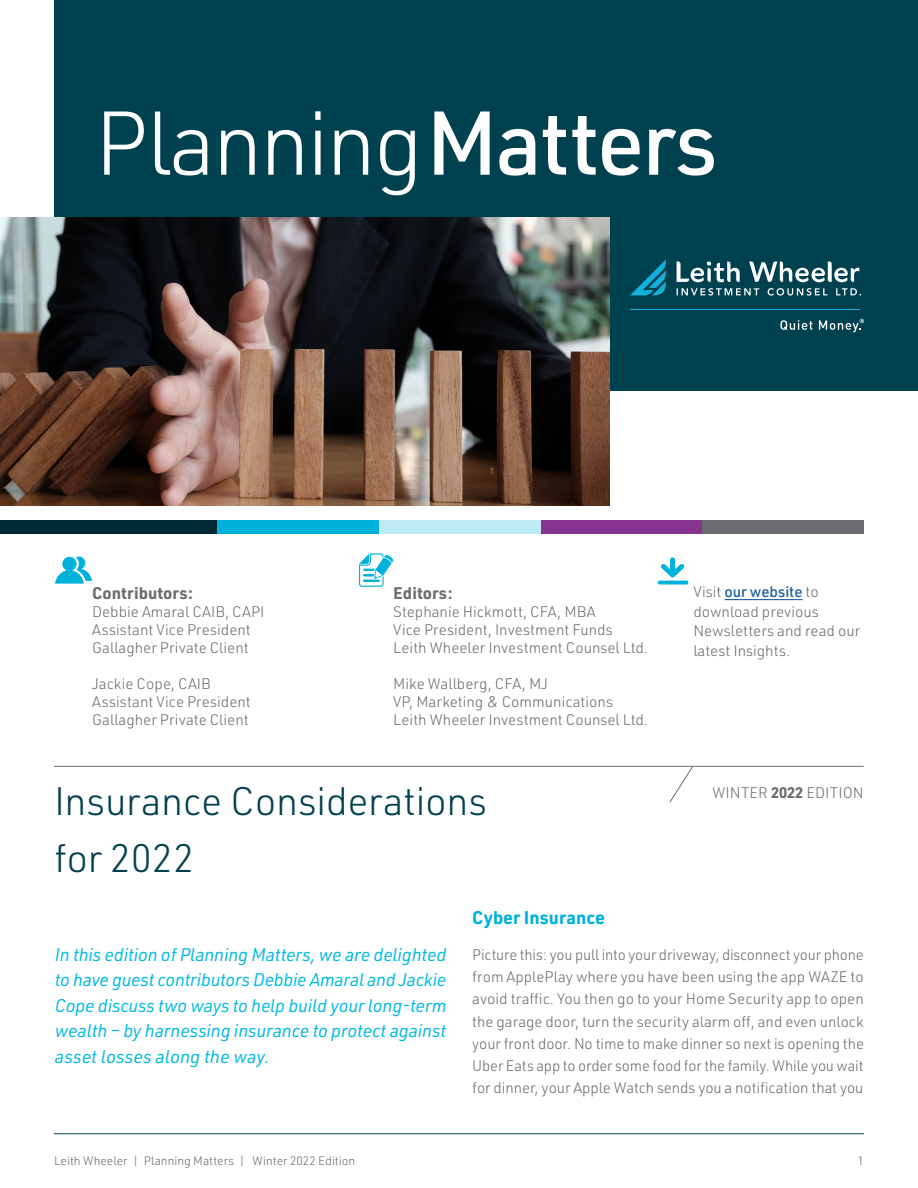
<style>
.page{position:relative;width:918px;height:1188px;background:#fff}
.page>*{position:absolute;margin:0;border:0;box-sizing:border-box;transform-origin:0 0}
.t1{font:300 88.5px "URWDIN";letter-spacing:-.03em;color:#fff}
.New_Justified{font:300 39px "URWDIN";letter-spacing:-.005em;color:#004150}
.New_Justified-2{font:italic 18px/25.5px "URWDIN";letter-spacing:-.01em;color:#00b9e3;text-align:justify}
.New_Justified-3{font:700 18px "URWDIN";color:#00b1dc}
.t2{font:700 16.5px "URWDIN";color:#6c6d70}
.New_Justified-4{font:300 15px/22.2px "URWDIN";color:#6c6d70}
.t3{font:300 12px "URWDIN";color:#6c6d70}
.s1{font-weight:500}
.s2{font-weight:500;color:#175d9e}
.s3{font-weight:700}
</style>
<div class="page">
<div style="left:54px;top:0;width:864px;height:391px;background:#004150"></div>
<img style="left:0;top:218px;width:609px;height:287px">
<hr style="left:54px;top:766px;width:810px;height:1px;background:#6c6d70">
<svg style="left:669px;top:766px;width:25px;height:37px"></svg>
<svg style="left:630px;top:259px;width:36px;height:37px"></svg>
<svg style="left:780px;top:320px;width:33px;height:10px"></svg>
<hr style="left:630px;top:309px;width:229px;height:1px;background:#13b0db">
<svg style="left:677px;top:261px;width:182px;height:21px"></svg>
<svg style="left:677px;top:288px;width:184px;height:8px"></svg>
<svg style="left:819px;top:319px;width:45px;height:13px"></svg>
<svg style="left:658px;top:557px;width:30px;height:28px"></svg>
<svg style="left:359px;top:553px;width:35px;height:34px"></svg>
<svg style="left:55px;top:557px;width:37px;height:27px"></svg>
<div style="left:0;top:520px;width:217px;height:14px;background:#002936"></div>
<div style="left:217px;top:520px;width:162px;height:14px;background:#00b1dc"></div>
<div style="left:379px;top:520px;width:162px;height:14px;background:#c0ebf6"></div>
<div style="left:541px;top:520px;width:162px;height:14px;background:#863490"></div>
<div style="left:703px;top:520px;width:161px;height:14px;background:#6c6d70"></div>
<hr style="left:724px;top:599px;width:79px;height:1px;background:#175d9e">
<hr style="left:54px;top:1134px;width:810px;height:1px;background:#004150">
<p class="t1" style="left:94px;top:86px;width:625px">Planning<span class="s1">Matters</span></p>
<p class="t2" style="left:92px;top:581px;width:102px">Contributors:</p>
<p class="New_Justified-4" style="left:92px;top:600px;width:174px">Debbie Amaral CAIB, CAPI</p>
<p class="New_Justified-4" style="left:92px;top:618px;width:160px">Assistant Vice President</p>
<p class="New_Justified-4" style="left:92px;top:636px;width:158px">Gallagher Private Client</p>
<p class="New_Justified-4" style="left:92px;top:672px;width:120px">Jackie Cope, CAIB</p>
<p class="New_Justified-4" style="left:92px;top:690px;width:160px">Assistant Vice President</p>
<p class="New_Justified-4" style="left:92px;top:708px;width:158px">Gallagher Private Client</p>
<p class="t2" style="left:393px;top:581px;width:61px">Editors:</p>
<p class="New_Justified-4" style="left:393px;top:600px;width:204px">Stephanie Hickmott, CFA, MBA</p>
<p class="New_Justified-4" style="left:393px;top:618px;width:221px">Vice President, Investment Funds</p>
<p class="New_Justified-4" style="left:393px;top:636px;width:256px">Leith Wheeler Investment Counsel Ltd.</p>
<p class="New_Justified-4" style="left:393px;top:672px;width:156px">Mike Wallberg, CFA, MJ</p>
<p class="New_Justified-4" style="left:393px;top:690px;width:221px">VP, Marketing &amp; Communications</p>
<p class="New_Justified-4" style="left:393px;top:708px;width:256px">Leith Wheeler Investment Counsel Ltd.</p>
<p class="New_Justified" style="left:54px;top:775px;width:434px">Insurance Considerations</p>
<p class="New_Justified" style="left:54px;top:832px;width:142px">for 2022</p>
<p class="New_Justified-4" style="left:693px;top:582px;width:168px;line-height:19.5px">Visit <span class="s2">our website</span> to download previous<br>Newsletters and read our latest Insights.</p>
<p class="New_Justified-4" style="left:712px;top:781px;width:153px">WINTER <span class="s3">2022</span> EDITION</p>
<p class="New_Justified-2" style="left:55px;top:941px;width:393px">In this edition of Planning Matters, we are delighted to have guest contributors Debbie Amaral and Jackie Cope discuss two ways to help build your long-term wealth – by harnessing insurance to protect against asset losses along the way.</p>
<p class="New_Justified-3" style="left:472px;top:906px;width:134px">Cyber Insurance</p>
<p class="New_Justified-4" style="left:472px;top:943px;width:393px;text-align:justify">Picture this: you pull into your driveway, disconnect your phone from ApplePlay where you have been using the app WAZE to avoid traffic. You then go to your Home Security app to open the garage door, turn the security alarm off, and even unlock your front door. No time to make dinner so next is opening the Uber Eats app to order some food for the family. While you wait for dinner, your Apple Watch sends you a notification that you</p>
<p class="t3" style="left:54px;top:1153px;width:303px">Leith Wheeler | Planning Matters | Winter 2022 Edition</p>
<p class="t3" style="left:858px;top:1153px;width:8px">1</p>
</div>
